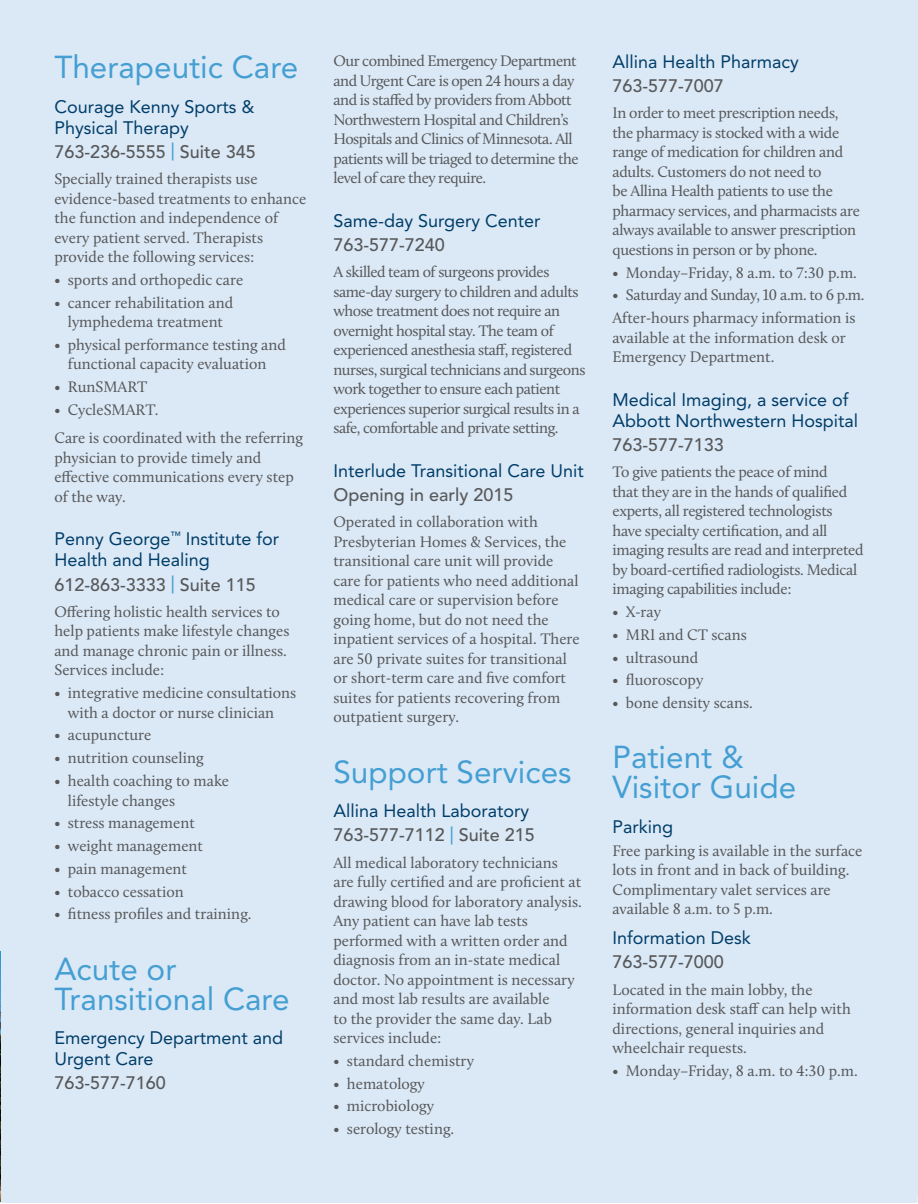
<style>
.page{position:relative;width:918px;height:1204px;background:#fff}
.page>*{position:absolute;margin:0;border:0;box-sizing:border-box;transform-origin:0 0}
.t1{font:31.5px/30px "Avenir LT Std";color:#459fd3}
.t2{font:18px/21px "Avenir LT Std";color:#003d69}
.t3{font:500 18px "Avenir LT Std";color:#57585a}
.t4{font:15.75px/19.5px "Calluna";color:#57585a}
.t5{font:15.75px/19.5px "Calluna";letter-spacing:-.03em;color:#57585a}
.t6{font:15.75px/19.5px "Calluna";letter-spacing:-.02em;color:#57585a}
.s1{color:#459fd3}
.s2{font-weight:500;color:#57585a}
.s3{font-weight:500;color:#459fd3}
</style>
<div class="page">
<div style="left:0;top:0;width:918px;height:1202px;background:#dbe9f6"></div>
<img style="left:0;top:951px;width:1px;height:246px">
<h1 class="t1" style="left:54px;top:52px;width:245px">Therapeutic Care</h1>
<p class="t2" style="left:54px;top:96px;width:202px">Courage Kenny Sports &amp;<br>Physical Therapy</p>
<p class="t3" style="left:54px;top:141px;width:203px">763-236-5555 <span class="s1">|</span> Suite 345</p>
<p class="t4" style="left:54px;top:169px;width:253px">Specially trained therapists use evidence-based treatments to enhance the function and independence of every patient served. Therapists provide the following services:</p>
<p class="t4" style="left:54px;top:270px;width:190px">• sports and orthopedic care</p>
<p class="t4" style="left:54px;top:292px;width:180px;text-align:center">• cancer rehabilitation and lymphedema treatment</p>
<p class="t4" style="left:54px;top:335px;width:233px;text-align:center">• physical performance testing and functional capacity evaluation</p>
<p class="t4" style="left:54px;top:377px;width:94px">• RunSMART</p>
<p class="t4" style="left:54px;top:395px;width:250px;line-height:28.5px">• CycleSMART.<br>Care is coordinated with the referring</p>
<p class="t4" style="left:54px;top:447px;width:241px">physician to provide timely and effective communications every step of the way.</p>
<p class="t2" style="left:54px;top:529px;width:226px">Penny George<sup>™</sup> Institute for<br>Health and Healing</p>
<p class="t3" style="left:54px;top:574px;width:203px">612-863-3333 <span class="s1">|</span> Suite 115</p>
<p class="t4" style="left:54px;top:601px;width:237px">Offering holistic health services to help patients make lifestyle changes and manage chronic pain or illness.<br>Services include:</p>
<p class="t4" style="left:54px;top:683px;width:243px;text-align:center">• integrative medicine consultations with a doctor or nurse clinician</p>
<p class="t4" style="left:54px;top:725px;width:99px">• acupuncture</p>
<p class="t4" style="left:54px;top:748px;width:151px">• nutrition counseling</p>
<p class="t4" style="left:68px;top:770px;width:163px;text-indent:-13px">• health coaching to make lifestyle changes</p>
<p class="t4" style="left:54px;top:813px;width:142px">• stress management</p>
<p class="t4" style="left:54px;top:835px;width:150px">• weight management</p>
<p class="t4" style="left:54px;top:858px;width:134px">• pain management</p>
<p class="t4" style="left:54px;top:881px;width:131px">• tobacco cessation</p>
<p class="t4" style="left:54px;top:904px;width:199px">• fitness profiles and training.</p>
<h1 class="t1" style="left:54px;top:953px;width:237px">Acute or<br>Transitional Care</h1>
<p class="t2" style="left:54px;top:1027px;width:230px">Emergency Department and<br>Urgent Care</p>
<p class="t3" style="left:54px;top:1072px;width:113px">763-577-7160</p>
<p class="t5" style="left:333px;top:51px;width:247px">Our combined Emergency Department and Urgent Care is open 24 hours a day and is staffed by providers from Abbott Northwestern Hospital and Children’s Hospitals and Clinics of Minnesota. All patients will be triaged to determine the level of care they require.</p>
<p class="t2" style="left:333px;top:210px;width:209px">Same-day Surgery Center</p>
<p class="t3" style="left:333px;top:234px;width:113px">763-577-7240</p>
<p class="t5" style="left:333px;top:262px;width:253px">A skilled team of surgeons provides same-day surgery to children and adults whose treatment does not require an overnight hospital stay. The team of experienced anesthesia staff, registered nurses, surgical technicians and surgeons work together to ensure each patient experiences superior surgical results in a safe, comfortable and private setting.</p>
<p class="t2" style="left:333px;top:460px;width:252px">Interlude Transitional Care Unit</p>
<p class="t3" style="left:333px;top:484px;width:182px">Opening in early 2015</p>
<p class="t4" style="left:333px;top:512px;width:248px">Operated in collaboration with Presbyterian Homes &amp; Services, the transitional care unit will provide care for patients who need additional medical care or supervision before going home, but do not need the inpatient services of a hospital. There are 50 private suites for transitional or short-term care and five comfort suites for patients recovering from outpatient surgery.</p>
<h1 class="t1" style="left:333px;top:756px;width:240px">Support Services</h1>
<p class="t2" style="left:333px;top:798px;width:203px;line-height:24.3px">Allina Health Laboratory<br><span class="s2">763-577-7112</span> <span class="s3">|</span> <span class="s2">Suite 215</span></p>
<p class="t4" style="left:333px;top:852px;width:250px">All medical laboratory technicians are fully certified and are proficient at drawing blood for laboratory analysis.<br>Any patient can have lab tests performed with a written order and diagnosis from an in-state medical doctor. No appointment is necessary and most lab results are available<br>to the provider the same day. Lab services include:</p>
<p class="t4" style="left:333px;top:1050px;width:142px">• standard chemistry</p>
<p class="t4" style="left:333px;top:1073px;width:93px">• hematology</p>
<p class="t4" style="left:333px;top:1096px;width:102px">• microbiology</p>
<p class="t4" style="left:333px;top:1118px;width:122px">• serology testing.</p>
<p class="t2" style="left:612px;top:51px;width:188px">Allina Health Pharmacy</p>
<p class="t3" style="left:612px;top:75px;width:113px">763-577-7007</p>
<p class="t6" style="left:612px;top:103px;width:249px">In order to meet prescription needs, the pharmacy is stocked with a wide range of medication for children and adults. Customers do not need to<br>be Allina Health patients to use the pharmacy services, and pharmacists are always available to answer prescription questions in person or by phone.</p>
<p class="t4" style="left:612px;top:262px;width:246px">• Monday–Friday, 8 a.m. to 7:30 p.m.</p>
<p class="t4" style="left:612px;top:283px;width:254px;line-height:22.8px">• Saturday and Sunday, 10 a.m. to 6 p.m.<br>After-hours pharmacy information is</p>
<p class="t4" style="left:612px;top:327px;width:235px">available at the information desk or<br>Emergency Department.</p>
<p class="t2" style="left:612px;top:389px;width:247px">Medical Imaging, a service of<br>Abbott Northwestern Hospital</p>
<p class="t3" style="left:612px;top:434px;width:113px">763-577-7133</p>
<p class="t6" style="left:612px;top:462px;width:253px">To give patients the peace of mind<br>that they are in the hands of qualified experts, all registered technologists have specialty certification, and all imaging results are read and interpreted by board-certified radiologists. Medical imaging capabilities include:</p>
<p class="t4" style="left:612px;top:602px;width:50px">• X-ray</p>
<p class="t4" style="left:612px;top:624px;width:136px">• MRI and CT scans</p>
<p class="t4" style="left:612px;top:647px;width:87px">• ultrasound</p>
<p class="t4" style="left:612px;top:670px;width:92px">• fluoroscopy</p>
<p class="t4" style="left:612px;top:692px;width:142px">• bone density scans.</p>
<h1 class="t1" style="left:612px;top:742px;width:185px">Patient &amp;<br>Visitor Guide</h1>
<p class="t2" style="left:612px;top:816px;width:62px">Parking</p>
<p class="t4" style="left:612px;top:840px;width:251px">Free parking is available in the surface lots in front and in back of building.<br>Complimentary valet services are available 8 a.m. to 5 p.m.</p>
<p class="t2" style="left:612px;top:927px;width:140px">Information Desk</p>
<p class="t3" style="left:612px;top:951px;width:113px">763-577-7000</p>
<p class="t4" style="left:612px;top:979px;width:240px">Located in the main lobby, the information desk staff can help with directions, general inquiries and wheelchair requests.</p>
<p class="t4" style="left:612px;top:1060px;width:247px">• Monday–Friday, 8 a.m. to 4:30 p.m.</p>
</div>
